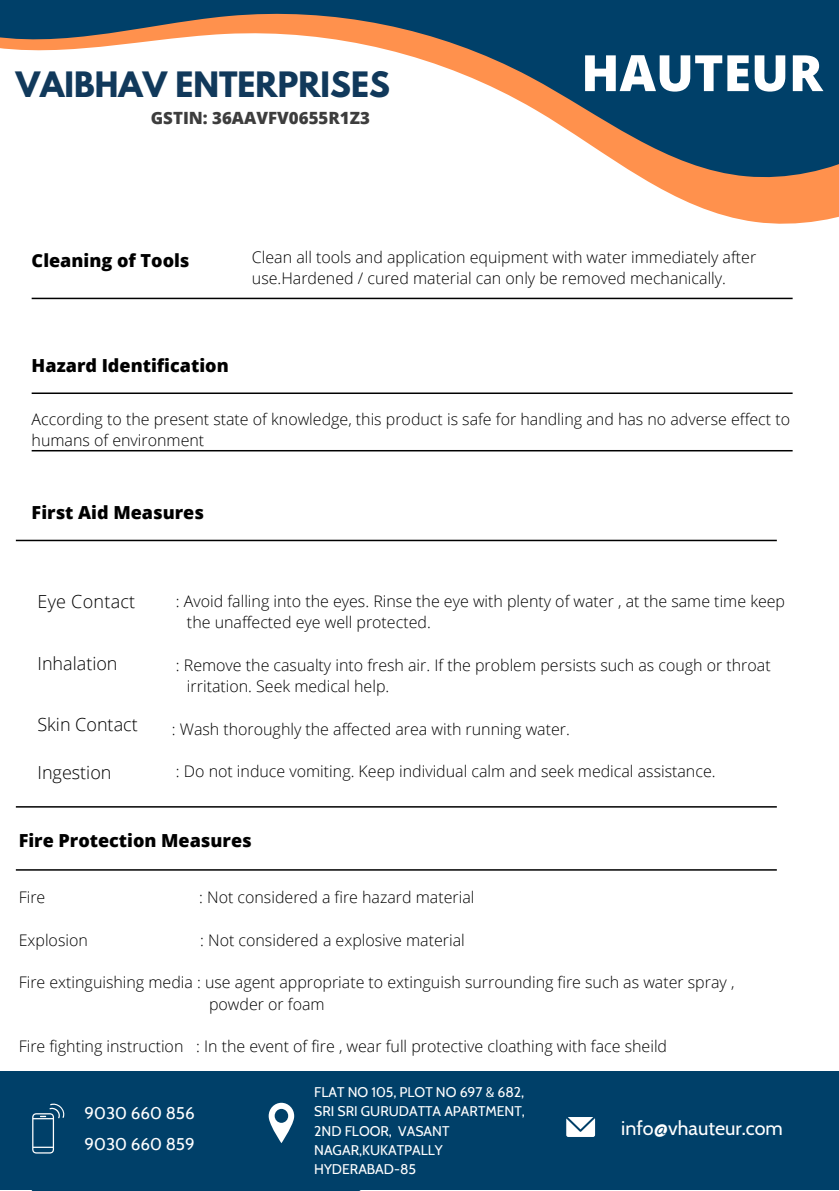
<style>
.page{position:relative;width:839px;height:1191px;background:#fff}
.page>*{position:absolute;margin:0;border:0;box-sizing:border-box;transform-origin:0 0}
.t1{font:800 50px "Open Sans";color:#fff}
.t2{font:700 31px "League Spartan";color:#11395b}
.t3{font:19.8px "Cabin";color:#fff}
.t4{font:800 18px "Open Sans";color:#000}
.t5{font:300 18px "Open Sans";color:#000}
.t6{font:17px "Cabin";color:#fff}
.t7{font:800 16.8px "Open Sans";color:#3d3d3d}
.t8{font:300 16px/21.4px "Open Sans";color:#000}
.t9{font:14px/19.2px "Cabin";color:#fff}
.s1{color:#fff}
</style>
<div class="page">
<svg style="left:0;top:0;width:838px;height:224px"></svg>
<div style="left:0;top:1071px;width:838px;height:120px;background:#004069"></div>
<svg style="left:269px;top:1103px;width:25px;height:40px"></svg>
<svg style="left:32px;top:1103px;width:33px;height:51px;background:#255b7e"></svg>
<svg style="left:566px;top:1117px;width:29px;height:20px"></svg>
<hr style="left:32px;top:298px;width:760px;height:1px;background:#000">
<hr style="left:32px;top:393px;width:760px;height:1px;background:#000">
<hr style="left:32px;top:450px;width:760px;height:1px;background:#000">
<hr style="left:16px;top:540px;width:760px;height:1px;background:#000">
<hr style="left:16px;top:806px;width:760px;height:2px;background:#000">
<hr style="left:16px;top:869px;width:760px;height:2px;background:#000">
<h2 class="t2" style="left:16px;top:70px;width:375px">VAIBHAV ENTERPRISES</h2>
<p class="t7" style="left:151px;top:106px;width:220px">GSTIN: 36AAVFV0655R1Z3</p>
<h1 class="t1" style="left:581px;top:38px;width:243px">HAUTEUR</h1>
<p class="t4" style="left:32px;top:247px;width:159px">Cleaning of Tools</p>
<p class="t8" style="left:252px;top:246px;width:505px">Clean all tools and application equipment with water immediately after use.Hardened / cured material can only be removed mechanically.</p>
<p class="t4" style="left:32px;top:353px;width:198px">Hazard Identification</p>
<p class="t8" style="left:32px;top:408px;width:759px">According to the present state of knowledge, this product is safe for handling and has no adverse effect to humans of environment</p>
<p class="t4" style="left:32px;top:500px;width:174px">First Aid Measures</p>
<p class="t5" style="left:37px;top:589px;width:99px">Eye Contact</p>
<p class="t5" style="left:37px;top:651px;width:82px">Inhalation</p>
<p class="t5" style="left:37px;top:712px;width:102px">Skin Contact</p>
<p class="t5" style="left:37px;top:760px;width:75px">Ingestion</p>
<p class="t8" style="left:172px;top:590px;width:614px">: Avoid falling into the eyes. Rinse the eye with plenty of water , at the same time keep <span class="s1">....</span>the unaffected eye well protected.</p>
<p class="t8" style="left:172px;top:654px;width:600px">: Remove the casualty into fresh air. If the problem persists such as cough or throat <span class="s1">....</span>irritation. Seek medical help.</p>
<p class="t8" style="left:172px;top:718px;width:399px">: Wash thoroughly the affected area with running water.</p>
<p class="t8" style="left:176px;top:760px;width:541px">: Do not induce vomiting. Keep individual calm and seek medical assistance.</p>
<p class="t4" style="left:19px;top:828px;width:234px">Fire Protection Measures</p>
<p class="t8" style="left:19px;top:886px;width:28px">Fire</p>
<p class="t8" style="left:199px;top:886px;width:277px">: Not considered a fire hazard material</p>
<p class="t8" style="left:19px;top:929px;width:71px">Explosion</p>
<p class="t8" style="left:200px;top:929px;width:266px">: Not considered a explosive material</p>
<p class="t8" style="left:19px;top:972px;width:717px">Fire extinguishing media : use agent appropriate to extinguish surrounding fire such as water spray ,</p>
<p class="t8" style="left:19px;top:1036px;width:650px">Fire fighting instruction : In the event of fire , wear full protective cloathing with face sheild</p>
<p class="t9" style="left:314px;top:1082px;width:212px">FLAT NO 105, PLOT NO 697 &amp; 682,<br>SRI SRI GURUDATTA APARTMENT,<br>2ND FLOOR, VASANT<br>NAGAR,KUKATPALLY<br>HYDERABAD-85</p>
<p class="t6" style="left:85px;top:1102px;width:112px">9030 660 856</p>
<p class="t3" style="left:621px;top:1116px;width:163px">info@vhauteur.com</p>
<p class="t6" style="left:85px;top:1133px;width:112px">9030 660 859</p>
</div>
